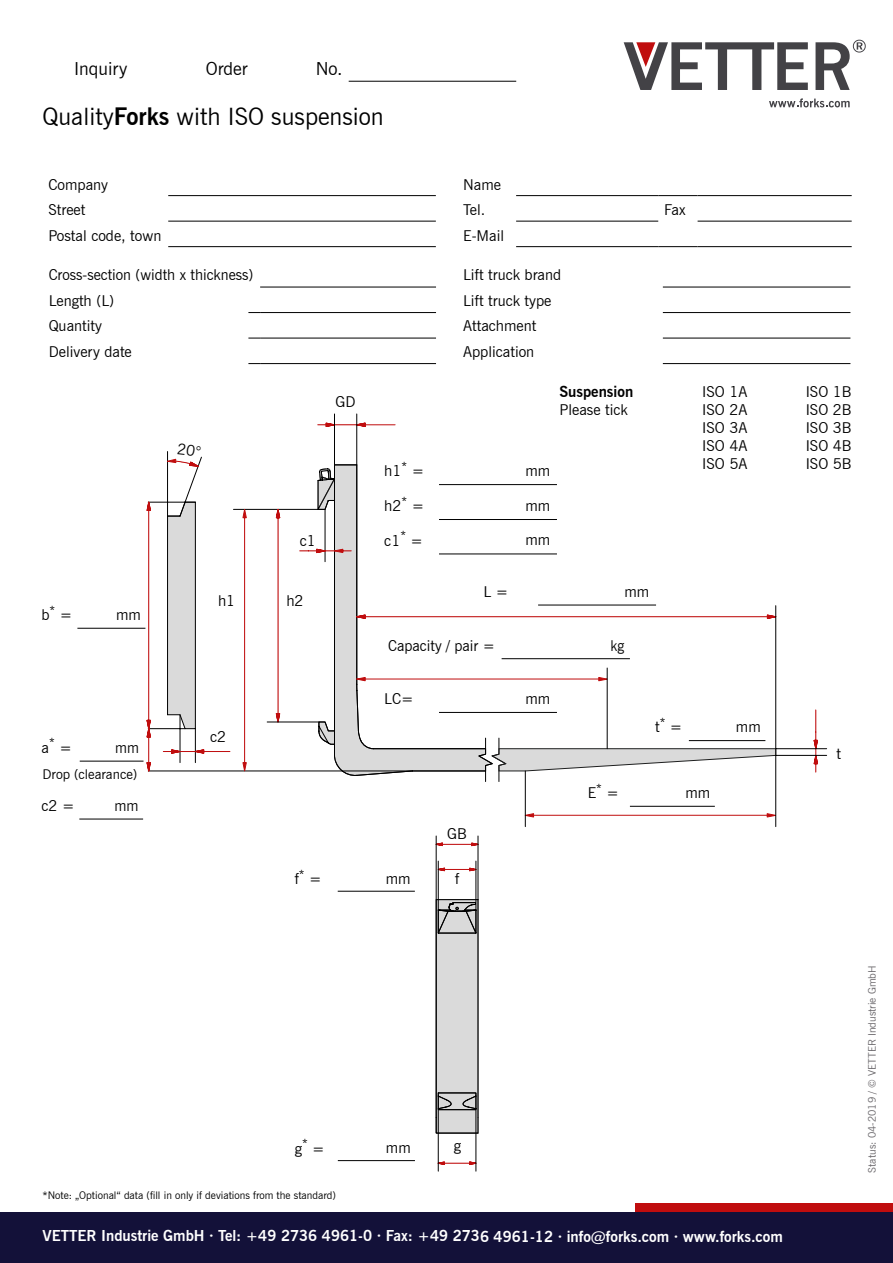
<style>
.page{position:relative;width:893px;height:1263px;background:#fff}
.page>*{position:absolute;margin:0;border:0;box-sizing:border-box;transform-origin:0 0}
.t1{font:24px "News Gothic BT";color:#000}
.t2{font:18px "News Gothic BT";color:#000}
.t3{font:15px/25.5px "News Gothic BT";color:#000}
.t4{font:700 15px "News Gothic BT";letter-spacing:-.005em;color:#fff}
.t5{font:700 15px "News Gothic BT";color:#000}
.t6{font:15px "News Gothic BT";color:#000;scale:.96 1}
.t7{font:15px "News Gothic BT";color:#000;scale:.93 1}
.t8{font:13.5px "News Gothic BT";color:#000}
.t9{font:10.5px "News Gothic BT";color:#000}
.t10{font:10.5px "News Gothic BT";color:#69666a}
.s1{font-weight:700}
</style>
<div class="page">
<svg style="left:769px;top:98px;width:81px;height:9px"></svg>
<svg style="left:815px;top:40px;width:51px;height:50px"></svg>
<svg style="left:624px;top:42px;width:184px;height:48px"></svg>
<div style="left:635px;top:1203px;width:258px;height:43px;background:#c00d0e"></div>
<div style="left:0;top:1212px;width:893px;height:51px;background:#131139"></div>
<hr style="left:349px;top:81px;width:167px;height:1px;background:#000">
<hr style="left:168px;top:195px;width:268px;height:1px;background:#000">
<hr style="left:168px;top:221px;width:268px;height:1px;background:#000">
<hr style="left:168px;top:246px;width:268px;height:1px;background:#000">
<hr style="left:516px;top:195px;width:142px;height:1px;background:#000">
<hr style="left:658px;top:195px;width:40px;height:1px;background:#000">
<hr style="left:698px;top:195px;width:154px;height:1px;background:#000">
<hr style="left:516px;top:221px;width:142px;height:1px;background:#000">
<hr style="left:516px;top:246px;width:142px;height:1px;background:#000">
<hr style="left:658px;top:246px;width:40px;height:1px;background:#000">
<hr style="left:698px;top:246px;width:154px;height:1px;background:#000">
<hr style="left:698px;top:221px;width:154px;height:1px;background:#000">
<hr style="left:260px;top:287px;width:176px;height:1px;background:#000">
<svg style="left:248px;top:312px;width:12px;height:1px"></svg>
<hr style="left:260px;top:312px;width:176px;height:1px;background:#000">
<svg style="left:248px;top:338px;width:12px;height:1px"></svg>
<hr style="left:260px;top:338px;width:176px;height:1px;background:#000">
<svg style="left:248px;top:363px;width:12px;height:1px"></svg>
<hr style="left:260px;top:363px;width:176px;height:1px;background:#000">
<hr style="left:663px;top:287px;width:187px;height:1px;background:#000">
<hr style="left:663px;top:312px;width:187px;height:1px;background:#000">
<hr style="left:663px;top:338px;width:187px;height:1px;background:#000">
<hr style="left:663px;top:363px;width:187px;height:1px;background:#000">
<hr style="left:338px;top:1160px;width:77px;height:1px;background:#000">
<hr style="left:338px;top:891px;width:77px;height:1px;background:#000">
<svg style="left:435px;top:842px;width:44px;height:323px"></svg>
<hr style="left:476px;top:1110px;width:1px;height:61px;background:#000">
<hr style="left:438px;top:1110px;width:1px;height:61px;background:#000">
<hr style="left:476px;top:861px;width:1px;height:49px;background:#000">
<hr style="left:438px;top:861px;width:1px;height:49px;background:#000">
<hr style="left:478px;top:836px;width:1px;height:63px;background:#000">
<hr style="left:436px;top:836px;width:1px;height:63px;background:#000">
<hr style="left:77px;top:628px;width:68px;height:1px;background:#000">
<hr style="left:80px;top:761px;width:63px;height:1px;background:#000">
<hr style="left:79px;top:819px;width:64px;height:1px;background:#000">
<svg style="left:151px;top:413px;width:676px;height:414px"></svg>
<svg style="left:146px;top:501px;width:5px;height:271px"></svg>
<svg style="left:163px;top:501px;width:84px;height:273px"></svg>
<svg style="left:275px;top:505px;width:6px;height:220px"></svg>
<hr style="left:267px;top:722px;width:52px;height:1px;background:#000">
<hr style="left:525px;top:771px;width:1px;height:56px;background:#000">
<svg style="left:299px;top:548px;width:53px;height:5px"></svg>
<hr style="left:533px;top:815px;width:236px;height:1px;background:#c00d0e">
<svg style="left:353px;top:614px;width:426px;height:68px"></svg>
<hr style="left:502px;top:658px;width:128px;height:1px;background:#000">
<hr style="left:439px;top:712px;width:118px;height:1px;background:#000">
<svg style="left:164px;top:443px;width:38px;height:24px"></svg>
<p class="t2" style="left:74px;top:58px;width:55px">Inquiry</p>
<p class="t2" style="left:206px;top:58px;width:43px">Order</p>
<p class="t2" style="left:316px;top:58px;width:29px">No.</p>
<p class="t1" style="left:43px;top:101px;width:343px">Quality<span class="s1">Forks</span> with ISO suspension</p>
<p class="t3" style="left:49px;top:171px;width:114px">Company<br>Street<br>Postal code, town</p>
<p class="t3" style="left:463px;top:171px;width:39px">Name<br>Tel.</p>
<p class="t3" style="left:463px;top:222px;width:43px">E-Mail</p>
<p class="t3" style="left:49px;top:262px;width:206px">Cross-section (width x thickness)<br>Length (L)<br>Quantity<br>Delivery date</p>
<p class="t3" style="left:463px;top:262px;width:100px">Lift truck brand<br>Lift truck type<br>Attachment<br>Application</p>
<p class="t3" style="left:335px;top:389px;width:22px">GD</p>
<p class="t5" style="left:559px;top:382px;width:75px">Suspension</p>
<p class="t3" style="left:559px;top:397px;width:70px">Please tick</p>
<p class="t3" style="left:664px;top:197px;width:23px">Fax</p>
<p class="t3" style="left:42px;top:602px;width:32px">b<sup>*</sup> =</p>
<p class="t3" style="left:116px;top:602px;width:26px">mm</p>
<p class="t3" style="left:300px;top:527px;width:18px">c1</p>
<p class="t3" style="left:218px;top:588px;width:19px">h1</p>
<p class="t3" style="left:286px;top:588px;width:19px">h2</p>
<p class="t3" style="left:384px;top:458px;width:41px">h1<sup>*</sup> =</p>
<p class="t3" style="left:525px;top:458px;width:26px">mm</p>
<p class="t3" style="left:384px;top:493px;width:41px">h2<sup>*</sup> =</p>
<p class="t3" style="left:525px;top:493px;width:26px">mm</p>
<p class="t3" style="left:384px;top:527px;width:40px">c1<sup>*</sup> =</p>
<p class="t3" style="left:525px;top:527px;width:26px">mm</p>
<p class="t3" style="left:483px;top:578px;width:26px">L =</p>
<p class="t3" style="left:624px;top:578px;width:26px">mm</p>
<p class="t3" style="left:388px;top:633px;width:108px">Capacity / pair =</p>
<p class="t7" style="left:610px;top:637px;width:16px">kg</p>
<p class="t3" style="left:384px;top:686px;width:31px">LC=</p>
<p class="t3" style="left:525px;top:686px;width:26px">mm</p>
<p class="t3" style="left:702px;top:379px;width:47px">ISO 1A</p>
<p class="t3" style="left:702px;top:397px;width:47px">ISO 2A</p>
<p class="t3" style="left:702px;top:415px;width:47px">ISO 3A</p>
<p class="t3" style="left:702px;top:433px;width:47px">ISO 4A</p>
<p class="t3" style="left:702px;top:451px;width:47px">ISO 5A</p>
<p class="t3" style="left:42px;top:735px;width:32px">a<sup>*</sup> =</p>
<p class="t6" style="left:115px;top:738px;width:26px">mm</p>
<p class="t8" style="left:42px;top:766px;width:96px">Drop (clearance)</p>
<p class="t3" style="left:42px;top:792px;width:35px">c2 =</p>
<p class="t3" style="left:114px;top:792px;width:26px">mm</p>
<p class="t3" style="left:210px;top:724px;width:18px">c2</p>
<p class="t3" style="left:447px;top:820px;width:21px">GB</p>
<p class="t3" style="left:295px;top:866px;width:28px">f<sup>*</sup> =</p>
<p class="t3" style="left:386px;top:866px;width:26px">mm</p>
<p class="t3" style="left:455px;top:866px;width:6px">f</p>
<p class="t3" style="left:655px;top:714px;width:29px">t<sup>*</sup> =</p>
<p class="t3" style="left:736px;top:714px;width:26px">mm</p>
<p class="t3" style="left:588px;top:780px;width:33px">E<sup>*</sup> =</p>
<p class="t3" style="left:685px;top:780px;width:26px">mm</p>
<p class="t3" style="left:806px;top:379px;width:47px">ISO 1B</p>
<p class="t3" style="left:806px;top:397px;width:47px">ISO 2B</p>
<p class="t3" style="left:806px;top:415px;width:47px">ISO 3B</p>
<p class="t3" style="left:806px;top:433px;width:47px">ISO 4B</p>
<p class="t3" style="left:806px;top:451px;width:47px">ISO 5B</p>
<p class="t3" style="left:836px;top:741px;width:6px">t</p>
<p class="t3" style="left:295px;top:1135px;width:31px">g<sup>*</sup> =</p>
<p class="t3" style="left:386px;top:1135px;width:26px">mm</p>
<p class="t3" style="left:454px;top:1133px;width:9px">g</p>
<p class="t9" style="left:43px;top:1188px;width:295px">*Note: „Optional“ data (fill in only if deviations from the standard)</p>
<p class="t4" style="left:42px;top:1227px;width:742px">VETTER Industrie GmbH · Tel: +49 2736 4961-0 · Fax: +49 2736 4961-12 · info@forks.com · www.forks.com</p>
<p class="t10" style="left:866px;top:1172px;width:209px;rotate:-90deg">Status: 04-2019 / © VETTER Industrie GmbH</p>
</div>
